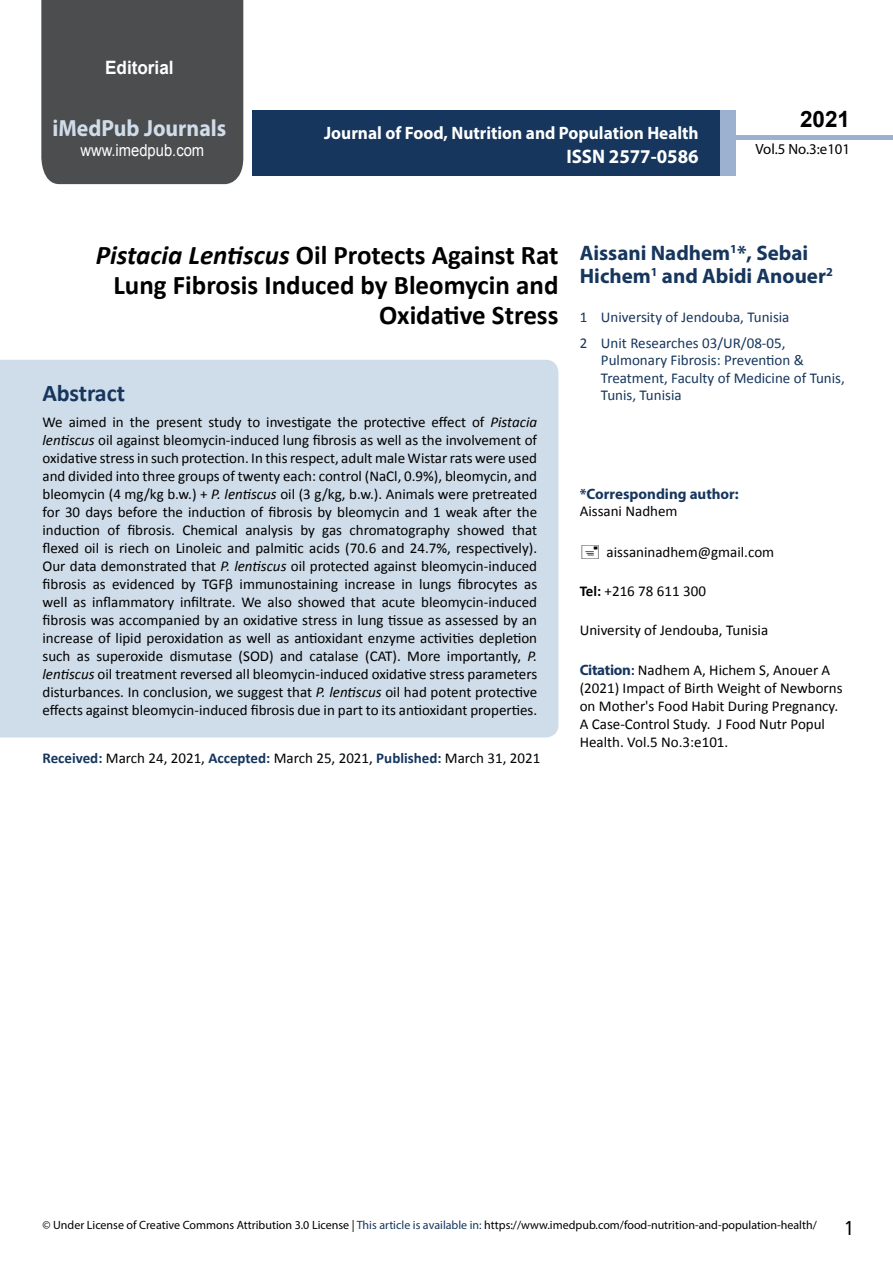
<style>
.page{position:relative;width:893px;height:1263px;background:#fff}
.page>*{position:absolute;margin:0;border:0;box-sizing:border-box;transform-origin:0 0}
.t1{font:700 27px/29.7px "Calibri";color:#000;text-align:right}
.t2{font:25.5px "Tunga";color:#000}
.t3{font:700 24px "Calibri";letter-spacing:-.005em;color:#16365d}
.t4{font:700 23.4px "Myriad Pro";color:#cfdce9;scale:.93 1}
.t5{font:700 22.5px "Arial";color:#000}
.t6{font:700 21px/23.1px "Myriad Pro";color:#16365d}
.t7{font:700 19.65px "Myriad Pro";color:#fff;scale:.96 1}
.t8{font:700 18.45px "Arial";color:#fff;scale:.93 1}
.t9{font:700 18px "Myriad Pro";color:#fff;scale:.96 1}
.t10{font:16.5px "Arial";color:#fff;scale:.89 1}
.t11{font:15px/18px "Calibri";color:#000}
.t12{font:15px/17.4px "Calibri";color:#16365d}
.t13{font:700 15px "Myriad Pro";color:#16365d}
.t14{font:14.85px "Myriad Pro";color:#000}
.t15{font:12px "Myriad Pro";color:#000}
.s1{font-style:italic}
.s2{font-weight:700;color:#16365d}
.s3{font-weight:700}
.s4{font-family:"Myriad Pro";font-weight:700;color:#16365d}
.s5{color:#16365d}
</style>
<div class="page">
<div style="left:252px;top:110px;width:469px;height:66px;background:#16365d"></div>
<div style="left:720px;top:110px;width:16px;height:66px;background:#9bb1cf"></div>
<div style="left:41px;top:0;width:202px;height:184px;background:#4c4d4f"></div>
<div style="left:736px;top:135px;width:157px;height:5px;background:#9bb1cf"></div>
<div style="left:0;top:360px;width:558px;height:377px;background:#cfdce9"></div>
<p class="t8" style="left:105px;top:55px;width:75px">Editorial</p>
<h3 class="t4" style="left:52px;top:113px;width:188px">iMedPub Journals</h3>
<p class="t10" style="left:80px;top:139px;width:141px">www.imedpub.com</p>
<p class="t9" style="left:324px;top:121px;width:392px">Journal of Food, Nutrition and Population Health</p>
<h3 class="t7" style="left:566px;top:144px;width:139px">ISSN 2577-0586</h3>
<h3 class="t5" style="left:800px;top:104px;width:52px">2021</h3>
<p class="t14" style="left:755px;top:140px;width:96px">Vol.5 No.3:e101</p>
<h1 class="t1" style="left:96px;top:240px;width:464px"><span class="s1">Pistacia Lentiscus</span> Oil Protects Against Rat<br>Lung Fibrosis Induced by Bleomycin and<br>Oxidative Stress</h1>
<h3 class="t3" style="left:43px;top:377px;width:84px">Abstract</h3>
<p class="t11" style="left:43px;top:413px;width:496px;text-align:justify">We aimed in the present study to investigate the protective effect of <span class="s1">Pistacia lentiscus</span> oil against bleomycin-induced lung fibrosis as well as the involvement of oxidative stress in such protection. In this respect, adult male Wistar rats were used and divided into three groups of twenty each: control (NaCl, 0.9%), bleomycin, and bleomycin (4 mg/kg b.w.) + <span class="s1">P. lentiscus</span> oil (3 g/kg, b.w.). Animals were pretreated for 30 days before the induction of fibrosis by bleomycin and 1 weak after the induction of fibrosis. Chemical analysis by gas chromatography showed that flexed oil is riech on Linoleic and palmitic acids (70.6 and 24.7%, respectively).<br>Our data demonstrated that <span class="s1">P. lentiscus</span> oil protected against bleomycin-induced fibrosis as evidenced by TGFβ immunostaining increase in lungs fibrocytes as well as inflammatory infiltrate. We also showed that acute bleomycin-induced fibrosis was accompanied by an oxidative stress in lung tissue as assessed by an increase of lipid peroxidation as well as antioxidant enzyme activities depletion such as superoxide dismutase (SOD) and catalase (CAT). More importantly, <span class="s1">P. lentiscus</span> oil treatment reversed all bleomycin-induced oxidative stress parameters disturbances. In conclusion, we suggest that <span class="s1">P. lentiscus</span> oil had potent protective effects against bleomycin-induced fibrosis due in part to its antioxidant properties.</p>
<p class="t11" style="left:43px;top:749px;width:499px"><span class="s2">Received:</span> March 24, 2021, <span class="s2">Accepted:</span> March 25, 2021, <span class="s2">Published:</span> March 31, 2021</p>
<h3 class="t6" style="left:580px;top:240px;width:255px">Aissani Nadhem<sup>1</sup>*, Sebai<br>Hichem<sup>1</sup> and Abidi Anouer<sup>2</sup></h3>
<p class="t12" style="left:580px;top:304px;width:211px;line-height:26px">1 University of Jendouba, Tunisia<br>2 Unit Researches 03/UR/08-05,</p>
<p class="t12" style="left:601px;top:351px;width:245px">Pulmonary Fibrosis: Prevention &amp;<br>Treatment, Faculty of Medicine of Tunis,<br>Tunis, Tunisia</p>
<p class="t13" style="left:580px;top:484px;width:161px">*Corresponding author:</p>
<p class="t11" style="left:580px;top:502px;width:99px">Aissani Nadhem</p>
<p class="t11" style="left:607px;top:543px;width:169px">aissaninadhem@gmail.com</p>
<p class="t11" style="left:580px;top:582px;width:128px"><span class="s3">Tel:</span> +216 78 611 300</p>
<p class="t11" style="left:580px;top:621px;width:190px">University of Jendouba, Tunisia</p>
<p class="t11" style="left:580px;top:661px;width:264px"><span class="s4">Citation</span><span class="s2">:</span> Nadhem A, Hichem S, Anouer A (2021) Impact of Birth Weight of Newborns on Mother's Food Habit During Pregnancy.<br>A Case-Control Study. J Food Nutr Popul Health. Vol.5 No.3:e101.</p>
<p class="t15" style="left:43px;top:1218px;width:776px">© Under License of Creative Commons Attribution 3.0 License | <span class="s5">This article is available in:</span> https://www.imedpub.com/food-nutrition-and-population-health/</p>
<h2 class="t2" style="left:845px;top:1211px;width:9px">1</h2>
</div>
